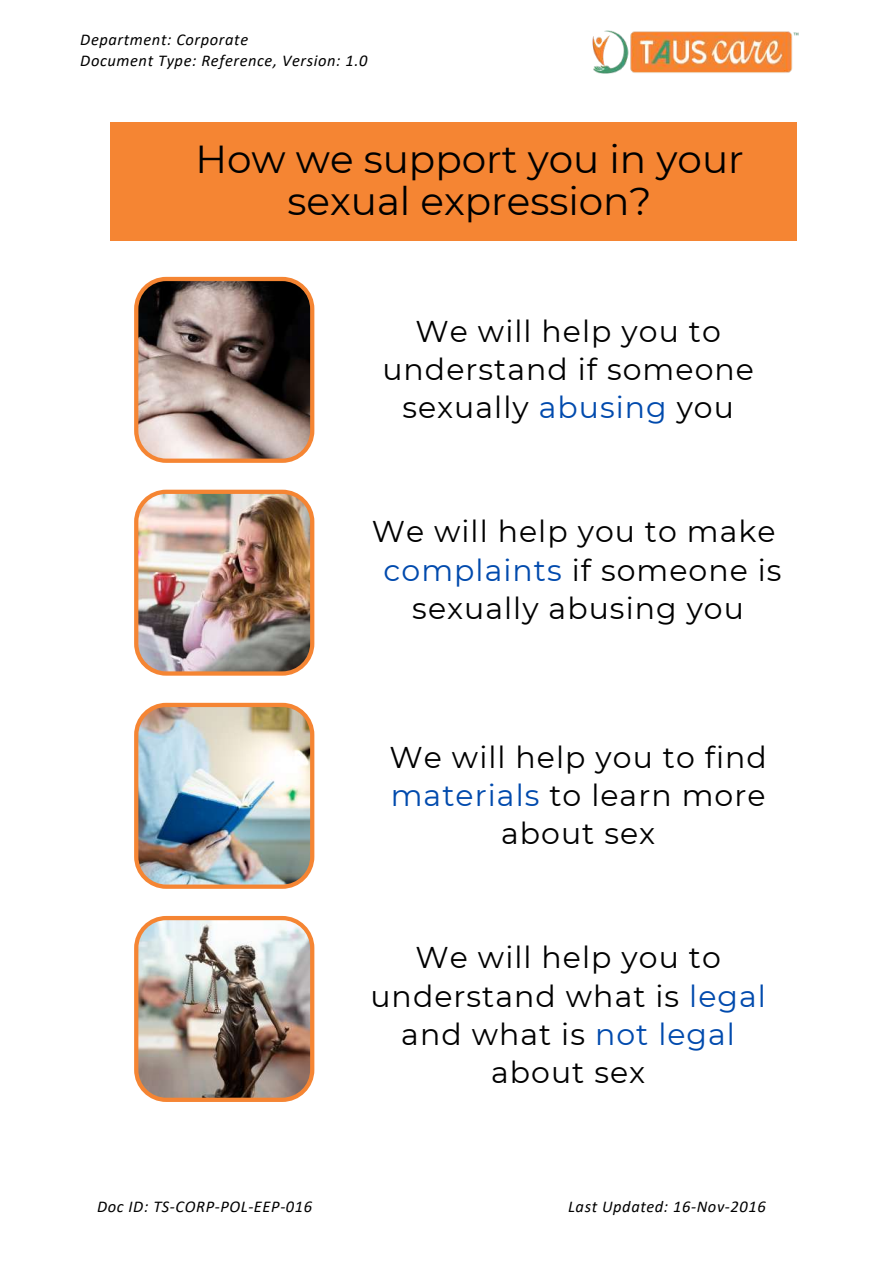
<style>
.page{position:relative;width:893px;height:1264px;background:#fff}
.page>*{position:absolute;margin:0;border:0;box-sizing:border-box;transform-origin:0 0}
.t1{font:39px/42.8px "Montserrat";color:#000;text-align:center}
.t2{font:30px/38.2px "Montserrat";letter-spacing:.035em;color:#000;text-align:center}
.t3{font:italic 16.5px/21.3px "Calibri";letter-spacing:.035em;color:#000}
.s1{color:#004aad}
</style>
<div class="page">
<div style="left:111px;top:122px;width:685px;height:118px;background:#f58533"></div>
<img style="left:592px;top:30px;width:207px;height:44px">
<svg style="left:134px;top:277px;width:180px;height:186px;background:#8e776d"></svg>
<img style="left:134px;top:489px;width:180px;height:186px">
<img style="left:134px;top:702px;width:180px;height:186px">
<img style="left:134px;top:916px;width:180px;height:185px">
<p class="t3" style="left:80px;top:30px;width:288px">Department: Corporate<br>Document Type: Reference, Version: 1.0</p>
<h1 class="t1" style="left:195px;top:137px;width:550px">How we support you in your sexual expression?</h1>
<p class="t2" style="left:382px;top:312px;width:373px">We will help you to understand if someone sexually <span class="s1">abusing</span> you</p>
<p class="t2" style="left:371px;top:512px;width:411px">We will help you to make <span class="s1">complaints</span> if someone is sexually abusing you</p>
<p class="t2" style="left:389px;top:738px;width:379px">We will help you to find <span class="s1">materials</span> to learn more about sex</p>
<p class="t2" style="left:370px;top:938px;width:397px">We will help you to understand what is <span class="s1">legal </span>and what is <span class="s1">not legal </span>about sex</p>
<p class="t3" style="left:97px;top:1197px;width:216px">Doc ID: TS-CORP-POL-EEP-016</p>
<p class="t3" style="left:568px;top:1197px;width:199px">Last Updated: 16-Nov-2016</p>
</div>
